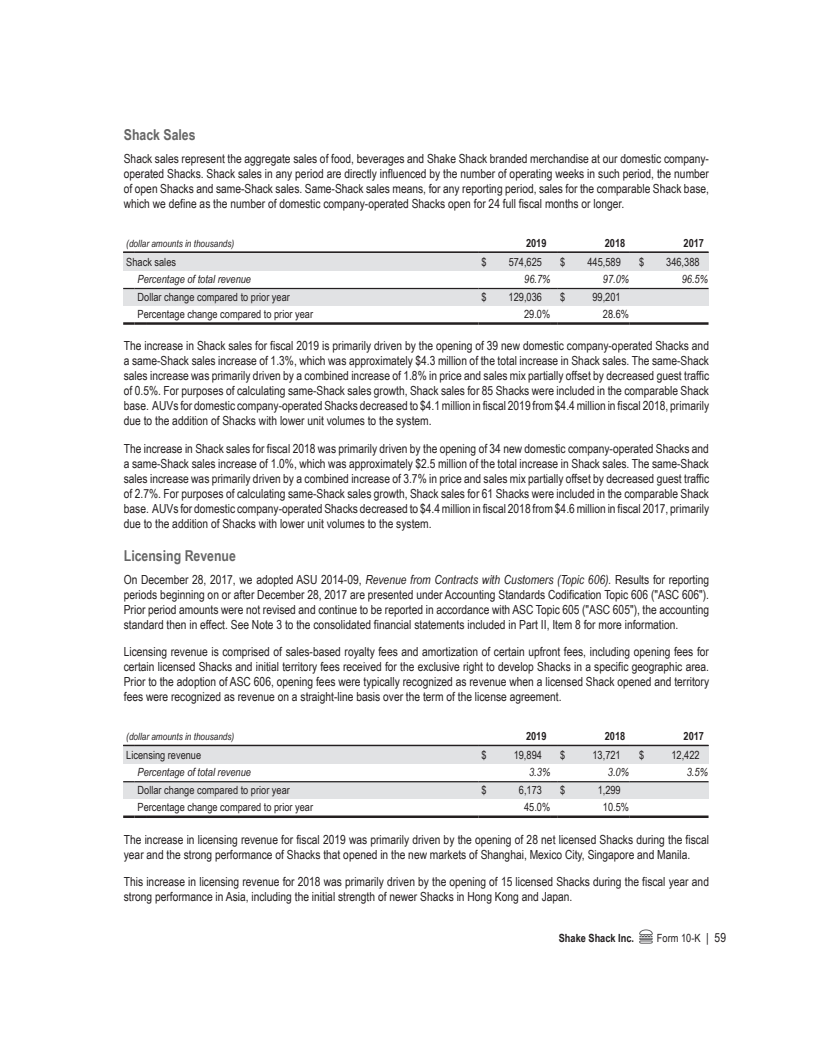
<style>
.page{position:relative;width:833px;height:1058px;background:#fff}
.page>*{position:absolute;margin:0;border:0;box-sizing:border-box;transform-origin:0 0}
.t1{font:700 15px "Arial Narrow";color:#666}
.t2{font:12.5px/15px "Arial Narrow";color:#231f20;text-align:justify}
.t3{font:11.25px "Arial Narrow";color:#231f20}
.t4{font:italic 11.25px "Arial Narrow";color:#231f20}
.t5{font:700 11.25px "Arial Narrow";color:#231f20}
.t6{font:italic 10px "Arial Narrow";color:#231f20}
.s1{font-style:italic}
.s2{font-size:12.5px}
</style>
<div class="page">
<div style="left:123px;top:252px;width:429px;height:19px;background:#e1e2e4"></div>
<div style="left:551px;top:252px;width:157px;height:19px;background:#e1e2e4"></div>
<div style="left:123px;top:288px;width:585px;height:18px;background:#e1e2e4"></div>
<svg style="left:123px;top:252px;width:24px;height:1px"></svg>
<hr style="left:147px;top:252px;width:331px;height:1px;background:#231f20">
<hr style="left:478px;top:252px;width:73px;height:1px;background:#231f20">
<hr style="left:557px;top:252px;width:72px;height:1px;background:#231f20">
<hr style="left:636px;top:252px;width:72px;height:1px;background:#231f20">
<svg style="left:123px;top:288px;width:24px;height:1px"></svg>
<hr style="left:147px;top:288px;width:331px;height:1px;background:#231f20">
<hr style="left:478px;top:288px;width:73px;height:1px;background:#231f20">
<hr style="left:557px;top:288px;width:72px;height:1px;background:#231f20">
<hr style="left:636px;top:288px;width:72px;height:1px;background:#231f20">
<svg style="left:123px;top:322px;width:24px;height:3px"></svg>
<hr style="left:147px;top:322px;width:331px;height:3px;background:#231f20">
<hr style="left:478px;top:322px;width:73px;height:3px;background:#231f20">
<svg style="left:551px;top:322px;width:6px;height:3px"></svg>
<hr style="left:557px;top:322px;width:72px;height:3px;background:#231f20">
<svg style="left:629px;top:322px;width:7px;height:3px"></svg>
<hr style="left:636px;top:322px;width:72px;height:3px;background:#231f20">
<div style="left:123px;top:745px;width:427px;height:19px;background:#e1e2e4"></div>
<div style="left:551px;top:745px;width:157px;height:19px;background:#e1e2e4"></div>
<div style="left:123px;top:781px;width:585px;height:18px;background:#e1e2e4"></div>
<svg style="left:123px;top:745px;width:24px;height:1px"></svg>
<hr style="left:147px;top:745px;width:331px;height:1px;background:#231f20">
<hr style="left:478px;top:745px;width:73px;height:1px;background:#231f20">
<hr style="left:557px;top:745px;width:72px;height:1px;background:#231f20">
<hr style="left:636px;top:745px;width:72px;height:1px;background:#231f20">
<svg style="left:123px;top:781px;width:24px;height:1px"></svg>
<hr style="left:147px;top:781px;width:331px;height:1px;background:#231f20">
<hr style="left:478px;top:781px;width:73px;height:1px;background:#231f20">
<hr style="left:557px;top:781px;width:72px;height:1px;background:#231f20">
<hr style="left:636px;top:781px;width:72px;height:1px;background:#231f20">
<svg style="left:123px;top:815px;width:24px;height:3px"></svg>
<hr style="left:147px;top:815px;width:331px;height:3px;background:#231f20">
<hr style="left:478px;top:815px;width:73px;height:3px;background:#231f20">
<svg style="left:551px;top:815px;width:6px;height:3px"></svg>
<hr style="left:557px;top:815px;width:72px;height:3px;background:#231f20">
<svg style="left:629px;top:815px;width:7px;height:3px"></svg>
<hr style="left:636px;top:815px;width:72px;height:3px;background:#231f20">
<img style="left:639px;top:929px;width:14px;height:15px">
<p class="t1" style="left:124px;top:126px;width:73px">Shack Sales</p>
<p class="t2" style="left:124px;top:151px;width:586px">Shack sales represent the aggregate sales of food, beverages and Shake Shack branded merchandise at our domestic company&shy;operated Shacks. Shack sales in any period are directly influenced by the number of operating weeks in such period, the number of open Shacks and same-Shack sales. Same-Shack sales means, for any reporting period, sales for the comparable Shack base, which we define as the number of domestic company-operated Shacks open for 24 full fiscal months or longer.</p>
<p class="t6" style="left:126px;top:238px;width:109px">(dollar amounts in thousands)</p>
<p class="t5" style="left:526px;top:236px;width:22px">2019</p>
<p class="t5" style="left:604px;top:236px;width:22px">2018</p>
<p class="t5" style="left:683px;top:236px;width:22px">2017</p>
<p class="t3" style="left:126px;top:255px;width:51px">Shack sales</p>
<p class="t3" style="left:481px;top:255px;width:7px">$</p>
<p class="t3" style="left:508px;top:255px;width:35px">574,625</p>
<p class="t3" style="left:560px;top:255px;width:7px">$</p>
<p class="t3" style="left:587px;top:255px;width:35px">445,589</p>
<p class="t3" style="left:639px;top:255px;width:7px">$</p>
<p class="t3" style="left:666px;top:255px;width:35px">346,388</p>
<p class="t4" style="left:138px;top:272px;width:115px">Percentage of total revenue</p>
<p class="t4" style="left:524px;top:272px;width:28px">96.7%</p>
<p class="t4" style="left:603px;top:272px;width:28px">97.0%</p>
<p class="t4" style="left:681px;top:272px;width:28px">96.5%</p>
<p class="t3" style="left:138px;top:290px;width:154px">Dollar change compared to prior year</p>
<p class="t3" style="left:481px;top:290px;width:7px">$</p>
<p class="t3" style="left:508px;top:290px;width:35px">129,036</p>
<p class="t3" style="left:560px;top:290px;width:7px">$</p>
<p class="t3" style="left:592px;top:290px;width:30px">99,201</p>
<p class="t3" style="left:138px;top:307px;width:177px">Percentage change compared to prior year</p>
<p class="t3" style="left:524px;top:307px;width:28px">29.0%</p>
<p class="t3" style="left:603px;top:307px;width:28px">28.6%</p>
<p class="t2" style="left:124px;top:338px;width:586px">The increase in Shack sales for fiscal 2019 is primarily driven by the opening of 39 new domestic company-operated Shacks and a same-Shack sales increase of 1.3%, which was approximately $4.3 million of the total increase in Shack sales. The same-Shack sales increase was primarily driven by a combined increase of 1.8% in price and sales mix partially offset by decreased guest traffic of 0.5%. For purposes of calculating same-Shack sales growth, Shack sales for 85 Shacks were included in the comparable Shack base. AUVs for domestic company-operated Shacks decreased to $4.1 million in fiscal 2019 from $4.4 million in fiscal 2018, primarily due to the addition of Shacks with lower unit volumes to the system.</p>
<p class="t2" style="left:124px;top:441px;width:586px">The increase in Shack sales for fiscal 2018 was primarily driven by the opening of 34 new domestic company-operated Shacks and a same-Shack sales increase of 1.0%, which was approximately $2.5 million of the total increase in Shack sales. The same-Shack sales increase was primarily driven by a combined increase of 3.7% in price and sales mix partially offset by decreased guest traffic of 2.7%. For purposes of calculating same-Shack sales growth, Shack sales for 61 Shacks were included in the comparable Shack base. AUVs for domestic company-operated Shacks decreased to $4.4 million in fiscal 2018 from $4.6 million in fiscal 2017, primarily due to the addition of Shacks with lower unit volumes to the system.</p>
<p class="t1" style="left:124px;top:547px;width:114px">Licensing Revenue</p>
<p class="t2" style="left:124px;top:571px;width:586px">On December 28, 2017, we adopted ASU 2014-09, <span class="s1">Revenue from Contracts with Customers (Topic 606).</span> Results for reporting periods beginning on or after December 28, 2017 are presented under Accounting Standards Codification Topic 606 ("ASC 606").<br>Prior period amounts were not revised and continue to be reported in accordance with ASC Topic 605 ("ASC 605"), the accounting standard then in effect. See Note 3 to the consolidated financial statements included in Part II, Item 8 for more information.</p>
<p class="t2" style="left:124px;top:644px;width:587px">Licensing revenue is comprised of sales-based royalty fees and amortization of certain upfront fees, including opening fees for certain licensed Shacks and initial territory fees received for the exclusive right to develop Shacks in a specific geographic area.<br>Prior to the adoption of ASC 606, opening fees were typically recognized as revenue when a licensed Shack opened and territory fees were recognized as revenue on a straight-line basis over the term of the license agreement.</p>
<p class="t6" style="left:126px;top:731px;width:109px">(dollar amounts in thousands)</p>
<p class="t5" style="left:526px;top:729px;width:22px">2019</p>
<p class="t5" style="left:604px;top:729px;width:22px">2018</p>
<p class="t5" style="left:683px;top:729px;width:22px">2017</p>
<p class="t3" style="left:126px;top:748px;width:76px">Licensing revenue</p>
<p class="t3" style="left:481px;top:748px;width:7px">$</p>
<p class="t3" style="left:513px;top:748px;width:30px">19,894</p>
<p class="t3" style="left:560px;top:748px;width:7px">$</p>
<p class="t3" style="left:592px;top:748px;width:30px">13,721</p>
<p class="t3" style="left:639px;top:748px;width:7px">$</p>
<p class="t3" style="left:671px;top:748px;width:30px">12,422</p>
<p class="t4" style="left:138px;top:765px;width:115px">Percentage of total revenue</p>
<p class="t4" style="left:529px;top:765px;width:23px">3.3%</p>
<p class="t4" style="left:608px;top:765px;width:23px">3.0%</p>
<p class="t4" style="left:686px;top:765px;width:23px">3.5%</p>
<p class="t3" style="left:138px;top:783px;width:154px">Dollar change compared to prior year</p>
<p class="t3" style="left:481px;top:783px;width:7px">$</p>
<p class="t3" style="left:519px;top:783px;width:25px">6,173</p>
<p class="t3" style="left:560px;top:783px;width:7px">$</p>
<p class="t3" style="left:597px;top:783px;width:25px">1,299</p>
<p class="t3" style="left:138px;top:800px;width:177px">Percentage change compared to prior year</p>
<p class="t3" style="left:524px;top:800px;width:28px">45.0%</p>
<p class="t3" style="left:603px;top:800px;width:28px">10.5%</p>
<p class="t2" style="left:124px;top:831px;width:586px">The increase in licensing revenue for fiscal 2019 was primarily driven by the opening of 28 net licensed Shacks during the fiscal year and the strong performance of Shacks that opened in the new markets of Shanghai, Mexico City, Singapore and Manila.</p>
<p class="t2" style="left:124px;top:874px;width:586px">This increase in licensing revenue for 2018 was primarily driven by the opening of 15 licensed Shacks during the fiscal year and strong performance in Asia, including the initial strength of newer Shacks in Hong Kong and Japan.</p>
<p class="t5" style="left:558px;top:931px;width:77px">Shake Shack Inc.</p>
<p class="t3" style="left:657px;top:931px;width:71px">Form 10-K <span class="s2">| 59</span></p>
</div>
